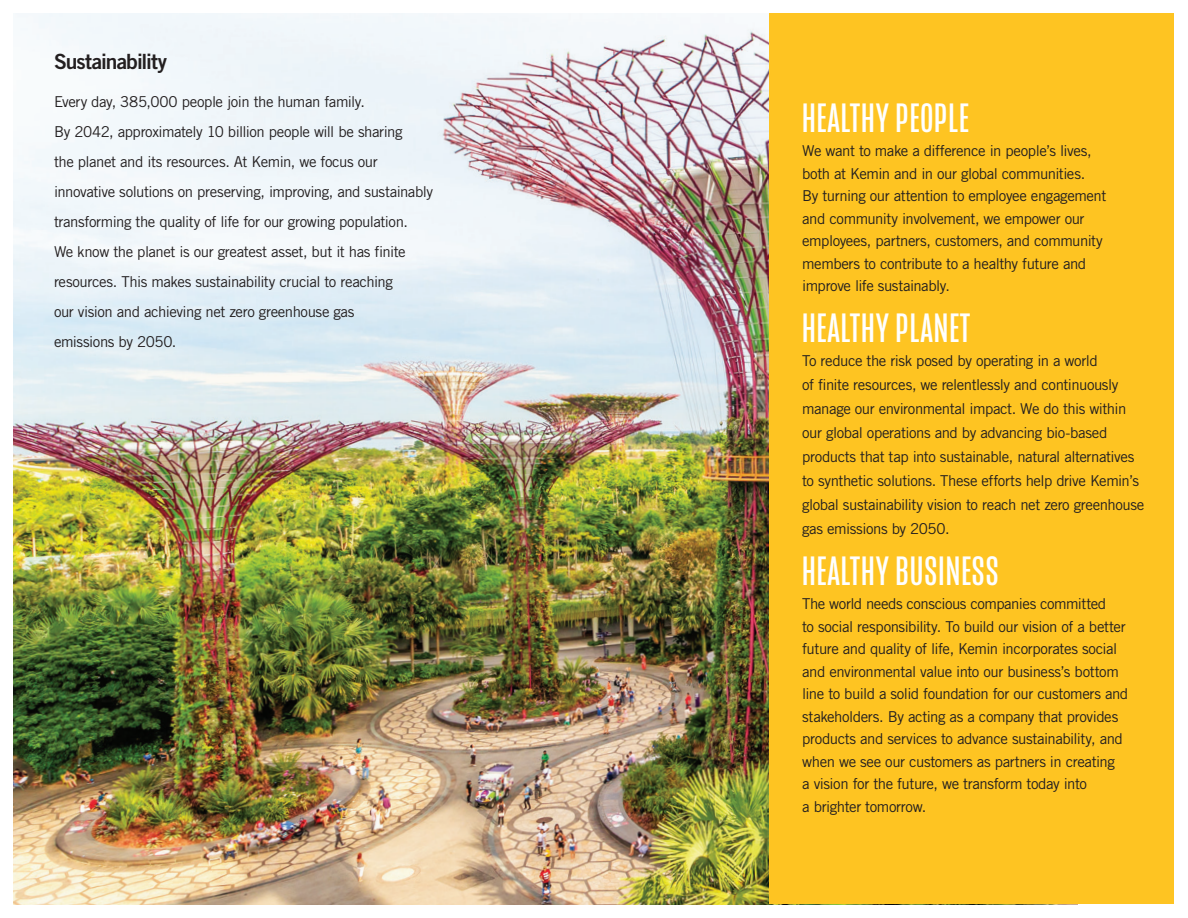
<style>
.page{position:relative;width:1188px;height:918px;background:#fff}
.page>*{position:absolute;margin:0;border:0;box-sizing:border-box;transform-origin:0 0}
.t1{font:42px "Mongoose";letter-spacing:.025em;color:#fff}
.t2{font:21px "Trade Gothic LT Std Bd 2";letter-spacing:-.045em;color:#231f20}
.t3{font:15px/22.5px "Trade Gothic LT Std";letter-spacing:-.03em;color:#231f20}
</style>
<div class="page">
<img style="left:14px;top:14px;width:756px;height:890px">
<div style="left:770px;top:14px;width:404px;height:890px;background:#fec422"></div>
<p class="t2" style="left:54px;top:49px;width:115px">Sustainability</p>
<p class="t3" style="left:54px;top:86px;width:381px;line-height:30px">Every day, 385,000 people join the human family.<br>By 2042, approximately 10 billion people will be sharing<br>the planet and its resources. At Kemin, we focus our innovative solutions on preserving, improving, and sustainably transforming the quality of life for our growing population.<br>We know the planet is our greatest asset, but it has finite resources. This makes sustainability crucial to reaching<br>our vision and achieving net zero greenhouse gas<br>emissions by 2050.</p>
<p class="t1" style="left:802px;top:94px;width:168px">HEALTHY PEOPLE</p>
<p class="t3" style="left:802px;top:139px;width:306px">We want to make a difference in people’s lives, both at Kemin and in our global communities.<br>By turning our attention to employee engagement and community involvement, we empower our employees, partners, customers, and community members to contribute to a healthy future and improve life sustainably.</p>
<p class="t1" style="left:802px;top:304px;width:170px">HEALTHY PLANET</p>
<p class="t3" style="left:802px;top:349px;width:344px;line-height:24px">To reduce the risk posed by operating in a world<br>of finite resources, we relentlessly and continuously manage our environmental impact. We do this within our global operations and by advancing bio-based products that tap into sustainable, natural alternatives to synthetic solutions. These efforts help drive Kemin’s global sustainability vision to reach net zero greenhouse gas emissions by 2050.</p>
<p class="t1" style="left:802px;top:547px;width:198px">HEALTHY BUSINESS</p>
<p class="t3" style="left:802px;top:592px;width:328px">The world needs conscious companies committed<br>to social responsibility. To build our vision of a better future and quality of life, Kemin incorporates social and environmental value into our business’s bottom line to build a solid foundation for our customers and stakeholders. By acting as a company that provides products and services to advance sustainability, and</p>
<p class="t3" style="left:802px;top:750px;width:314px">when we see our customers as partners in creating</p>
<p class="t3" style="left:802px;top:772px;width:286px">a vision for the future, we transform today into</p>
<p class="t3" style="left:802px;top:795px;width:126px">a brighter tomorrow.</p>
</div>
